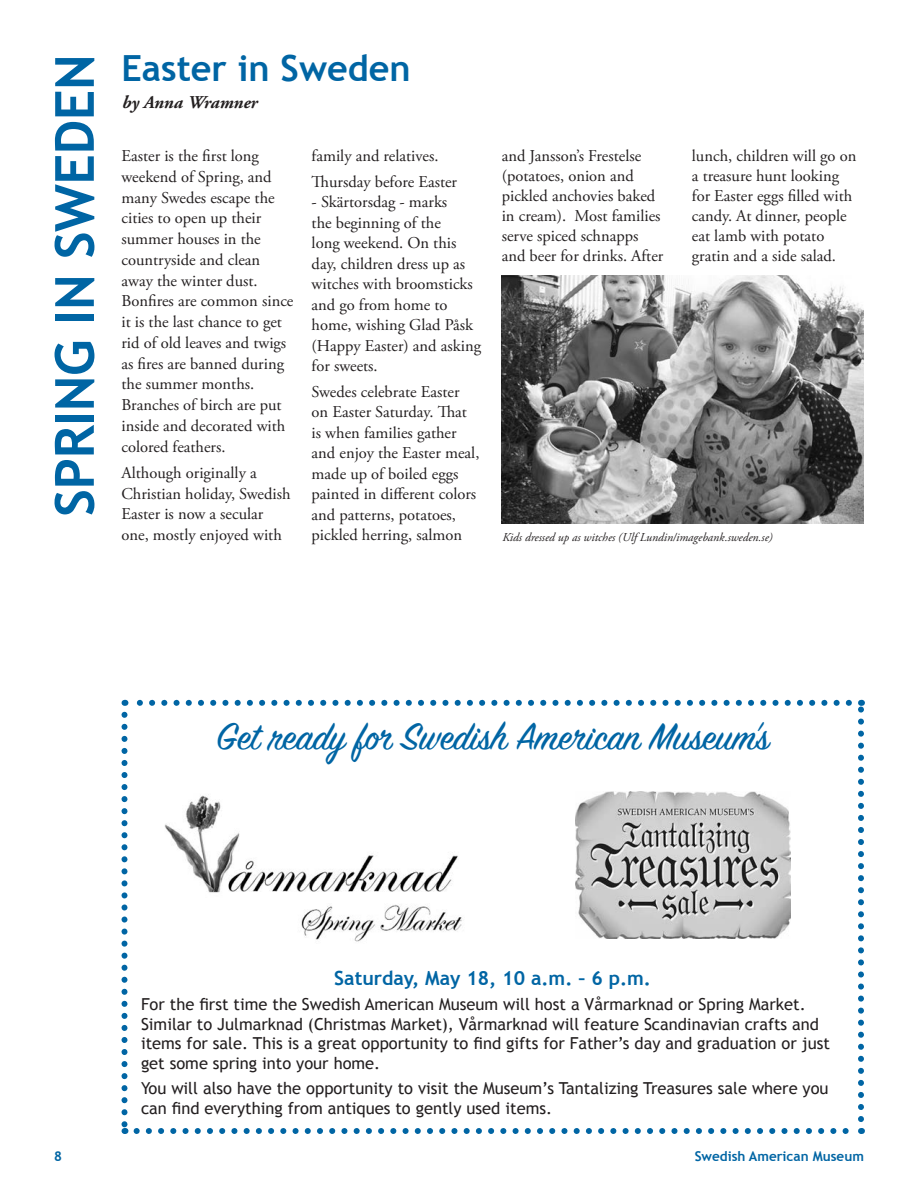
<style>
.page{position:relative;width:918px;height:1188px;background:#fff}
.page>*{position:absolute;margin:0;border:0;box-sizing:border-box;transform-origin:0 0}
.DepartmentHead{font:700 54px "Trebuchet MS";letter-spacing:-.01em;color:#0065a4}
.EventHeads{font:42px "Sign Painter House Script";color:#0065a4}
.Headline{font:700 36px "Trebuchet MS";color:#0065a4}
.text{font:700 19.5px "Trebuchet MS";color:#0065a4}
.byline{font:italic 700 18px "Adobe Garamond";color:#231f20}
.text-2{font:16.5px/20.7px "Adobe Garamond Pro";color:#231f20}
.text-3{font:16.5px/19.8px "Trebuchet MS";color:#231f20}
.t1{font:700 13.5px "Trebuchet MS";color:#0065a4}
.t2{font:italic 12px "Adobe Garamond Pro";color:#231f20}
</style>
<div class="page">
<img style="left:502px;top:275px;width:362px;height:249px">
<svg style="left:137px;top:1128px;width:712px;height:6px"></svg>
<svg style="left:136px;top:700px;width:713px;height:6px"></svg>
<svg style="left:122px;top:715px;width:6px;height:419px"></svg>
<svg style="left:858px;top:700px;width:6px;height:419px"></svg>
<img style="left:164px;top:794px;width:298px;height:148px">
<img style="left:576px;top:791px;width:215px;height:147px">
<p class="DepartmentHead" style="left:41px;top:517px;width:464px;rotate:-90deg">SPRING IN SWEDEN</p>
<p class="Headline" style="left:122px;top:45px;width:291px">Easter in Sweden</p>
<p class="byline" style="left:122px;top:92px;width:137px">by Anna Wramner</p>
<p class="text-2" style="left:122px;top:146px;width:173px">Easter is the first long weekend of Spring, and many Swedes escape the cities to open up their summer houses in the countryside and clean away the winter dust.<br>Bonfires are common since it is the last chance to get rid of old leaves and twigs as fires are banned during the summer months.<br>Branches of birch are put inside and decorated with colored feathers.</p>
<p class="text-2" style="left:122px;top:463px;width:171px">Although originally a<br>Christian holiday, Swedish<br>Easter is now a secular one, mostly enjoyed with</p>
<p class="text-2" style="left:312px;top:146px;width:128px">family and relatives.</p>
<p class="text-2" style="left:312px;top:172px;width:147px">Thursday before Easter</p>
<p class="text-2" style="left:312px;top:192px;width:171px">- Skärtorsdag - marks<br>the beginning of the<br>long weekend. On this day, children dress up as witches with broomsticks and go from home to home, wishing Glad Påsk (Happy Easter) and asking for sweets.</p>
<p class="text-2" style="left:312px;top:382px;width:169px">Swedes celebrate Easter on Easter Saturday. That is when families gather and enjoy the Easter meal, made up of boiled eggs painted in different colors and patterns, potatoes, pickled herring, salmon</p>
<p class="text-2" style="left:502px;top:146px;width:163px;line-height:20px">and Jansson’s Frestelse (potatoes, onion and pickled anchovies baked in cream). Most families serve spiced schnapps and beer for drinks. After</p>
<p class="text-2" style="left:692px;top:146px;width:166px;line-height:20px">lunch, children will go on a treasure hunt looking for Easter eggs filled with candy. At dinner, people eat lamb with potato gratin and a side salad.</p>
<p class="t2" style="left:502px;top:530px;width:272px">Kids dressed up as witches (Ulf Lundin/imagebank.sweden.se)</p>
<p class="EventHeads" style="left:216px;top:711px;width:554px">Get ready for Swedish American Museum’s</p>
<p class="text" style="left:334px;top:966px;width:318px">Saturday, May 18, 10 a.m. – 6 p.m.</p>
<p class="text-3" style="left:141px;top:994px;width:691px">For the first time the Swedish American Museum will host a Vårmarknad or Spring Market.<br>Similar to Julmarknad (Christmas Market), Vårmarknad will feature Scandinavian crafts and items for sale. This is a great opportunity to find gifts for Father’s day and graduation or just get some spring into your home.</p>
<p class="text-3" style="left:141px;top:1079px;width:689px">You will also have the opportunity to visit the Museum’s Tantalizing Treasures sale where you can find everything from antiques to gently used items.</p>
<p class="t1" style="left:54px;top:1148px;width:9px">8</p>
<p class="t1" style="left:695px;top:1148px;width:171px">Swedish American Museum</p>
</div>
